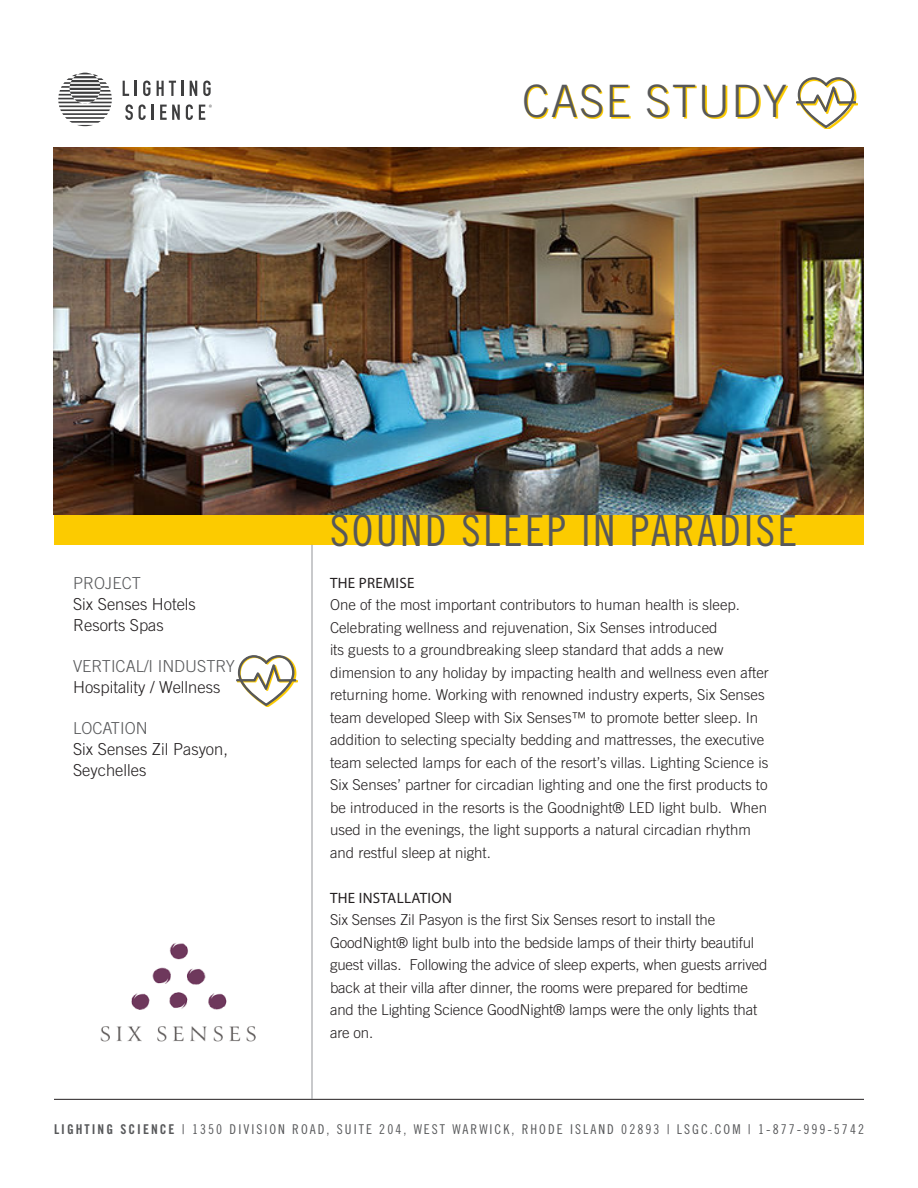
<style>
.page{position:relative;width:918px;height:1188px;background:#fff}
.page>*{position:absolute;margin:0;border:0;box-sizing:border-box;transform-origin:0 0}
.t1{font:300 44.7px "Trade Gothic LT Pro";letter-spacing:.03em;color:#57585a}
.t2{font:43.5px "Trade Gothic LT Pro Cn 18";letter-spacing:.06em;color:#57585a}
.t3{font:300 16.5px "Trade Gothic LT Pro";color:#231f20}
.t4{font:300 16.5px "Trade Gothic LT Pro";color:#57585a}
.t5{font:300 15px/22.5px "Trade Gothic LT Pro";color:#231f20}
.t6{font:15px "Myriad Pro";letter-spacing:.02em;color:#231f20}
.t7{font:13.5px "Trade Gothic LT Pro Cn 18";letter-spacing:.15em;color:#57585a}
.s1{font-family:"Trade Gothic LT Pro Bd Cn 20"}
</style>
<div class="page">
<hr style="left:54px;top:1099px;width:810px;height:1px;background:#231f20">
<div style="left:54px;top:514px;width:810px;height:31px;background:#fccb00"></div>
<svg style="left:123px;top:81px;width:6px;height:15px"></svg>
<svg style="left:135px;top:81px;width:2px;height:15px"></svg>
<svg style="left:143px;top:81px;width:7px;height:15px"></svg>
<svg style="left:157px;top:81px;width:26px;height:15px"></svg>
<svg style="left:190px;top:81px;width:7px;height:15px"></svg>
<svg style="left:203px;top:81px;width:8px;height:15px"></svg>
<svg style="left:125px;top:104px;width:8px;height:16px"></svg>
<svg style="left:139px;top:104px;width:7px;height:16px"></svg>
<svg style="left:152px;top:105px;width:2px;height:15px"></svg>
<svg style="left:160px;top:105px;width:20px;height:15px"></svg>
<svg style="left:186px;top:104px;width:7px;height:16px"></svg>
<svg style="left:58px;top:73px;width:54px;height:53px"></svg>
<svg style="left:199px;top:105px;width:13px;height:15px"></svg>
<svg style="left:526px;top:86px;width:262px;height:33px"></svg>
<svg style="left:796px;top:77px;width:61px;height:52px"></svg>
<svg style="left:236px;top:655px;width:61px;height:52px"></svg>
<hr style="left:312px;top:545px;width:1px;height:554px;background:#939598">
<img style="left:53px;top:148px;width:811px;height:366px">
<img style="left:100px;top:943px;width:156px;height:99px">
<p class="t1" style="left:522px;top:75px;width:267px">CASE STUDY</p>
<p class="t4" style="left:73px;top:573px;width:69px">PROJECT</p>
<p class="t3" style="left:73px;top:594px;width:124px">Six Senses Hotels</p>
<p class="t3" style="left:73px;top:615px;width:92px">Resorts Spas</p>
<p class="t4" style="left:73px;top:656px;width:164px">VERTICAL/I INDUSTRY</p>
<p class="t3" style="left:73px;top:677px;width:149px">Hospitality / Wellness</p>
<p class="t4" style="left:73px;top:718px;width:76px">LOCATION</p>
<p class="t3" style="left:73px;top:739px;width:156px">Six Senses Zil Pasyon,</p>
<p class="t3" style="left:73px;top:760px;width:75px">Seychelles</p>
<p class="t2" style="left:330px;top:504px;width:469px">SOUND SLEEP IN PARADISE</p>
<p class="t6" style="left:330px;top:574px;width:86px">THE PREMISE</p>
<p class="t5" style="left:330px;top:594px;width:440px">One of the most important contributors to human health is sleep.<br>Celebrating wellness and rejuvenation, Six Senses introduced<br>its guests to a groundbreaking sleep standard that adds a new dimension to any holiday by impacting health and wellness even after returning home. Working with renowned industry experts, Six Senses team developed Sleep with Six Senses™ to promote better sleep. In addition to selecting specialty bedding and mattresses, the executive team selected lamps for each of the resort’s villas. Lighting Science is Six Senses’ partner for circadian lighting and one the first products to be introduced in the resorts is the Goodnight® LED light bulb. When used in the evenings, the light supports a natural circadian rhythm and restful sleep at night.</p>
<p class="t6" style="left:330px;top:889px;width:123px">THE INSTALLATION</p>
<p class="t5" style="left:330px;top:909px;width:439px">Six Senses Zil Pasyon is the first Six Senses resort to install the GoodNight® light bulb into the bedside lamps of their thirty beautiful guest villas. Following the advice of sleep experts, when guests arrived back at their villa after dinner, the rooms were prepared for bedtime and the Lighting Science GoodNight® lamps were the only lights that are on.</p>
<p class="t7" style="left:54px;top:1121px;width:812px"><span class="s1">LIGHTING SCIENCE</span> | 1350 DIVISION ROAD, SUITE 204, WEST WARWICK, RHODE ISLAND 02893 | LSGC.COM | 1-877-999-5742</p>
</div>
